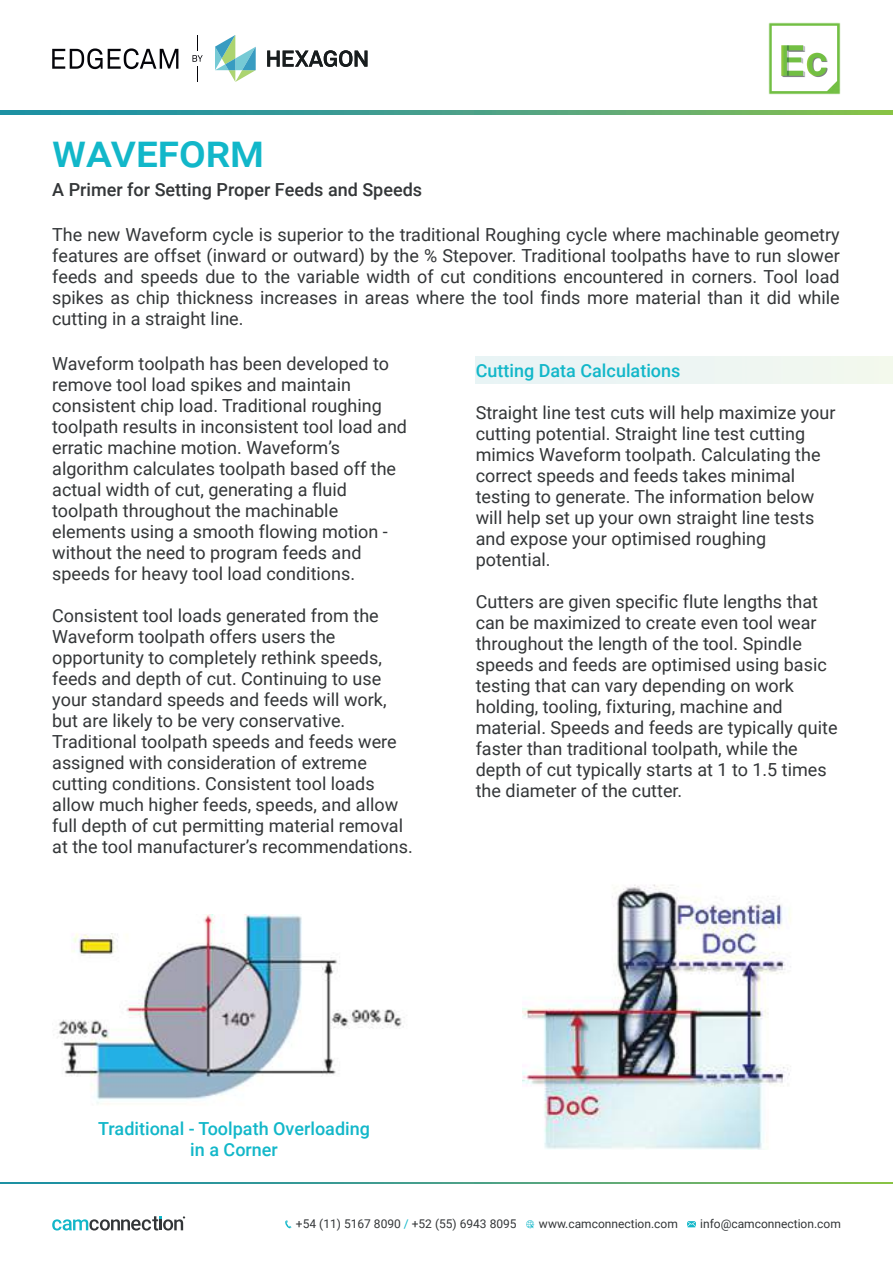
<style>
.page{position:relative;width:893px;height:1263px;background:#fff}
.page>*{position:absolute;margin:0;border:0;box-sizing:border-box;transform-origin:0 0}
.t1{font:500 45px "Roboto";color:#12b7c9}
.t2{font:18px/21px "Roboto";color:#333638}
.t3{font:500 18px/21px "Roboto";color:#12b7c9;text-align:center}
.t4{font:500 18px "Roboto";color:#333638}
.t5{font:12px "Roboto";color:#333638}
.s1{color:#12b7c9}
</style>
<div class="page">
<div style="left:476px;top:356px;width:417px;height:27px;background:#edf5f3"></div>
<svg style="left:0;top:110px;width:893px;height:4px;background:#4ca382"></svg>
<svg style="left:0;top:1182px;width:893px;height:1px"></svg>
<img style="left:768px;top:23px;width:72px;height:72px">
<img style="left:57px;top:915px;width:348px;height:189px">
<img style="left:522px;top:884px;width:269px;height:265px">
<svg style="left:52px;top:48px;width:126px;height:21px"></svg>
<svg style="left:192px;top:35px;width:11px;height:47px"></svg>
<svg style="left:267px;top:50px;width:100px;height:17px"></svg>
<svg style="left:215px;top:35px;width:41px;height:47px"></svg>
<svg style="left:52px;top:1216px;width:133px;height:14px"></svg>
<svg style="left:285px;top:1220px;width:6px;height:8px"></svg>
<svg style="left:687px;top:1221px;width:9px;height:6px"></svg>
<svg style="left:526px;top:1220px;width:8px;height:8px"></svg>
<h1 class="t1" style="left:52px;top:120px;width:213px">WAVEFORM</h1>
<p class="t4" style="left:52px;top:177px;width:371px">A Primer for Setting Proper Feeds and Speeds</p>
<p class="t2" style="left:52px;top:224px;width:789px;text-align:justify">The new Waveform cycle is superior to the traditional Roughing cycle where machinable geometry features are offset (inward or outward) by the % Stepover. Traditional toolpaths have to run slower feeds and speeds due to the variable width of cut conditions encountered in corners. Tool load spikes as chip thickness increases in areas where the tool finds more material than it did while cutting in a straight line.</p>
<p class="t2" style="left:52px;top:352px;width:356px">Waveform toolpath has been developed to remove tool load spikes and maintain consistent chip load. Traditional roughing toolpath results in inconsistent tool load and erratic machine motion. Waveform’s algorithm calculates toolpath based off the actual width of cut, generating a fluid toolpath throughout the machinable elements using a smooth flowing motion - without the need to program feeds and speeds for heavy tool load conditions.</p>
<p class="t2" style="left:52px;top:604px;width:362px">Consistent tool loads generated from the Waveform toolpath offers users the opportunity to completely rethink speeds, feeds and depth of cut. Continuing to use your standard speeds and feeds will work, but are likely to be very conservative.<br>Traditional toolpath speeds and feeds were assigned with consideration of extreme cutting conditions. Consistent tool loads allow much higher feeds, speeds, and allow full depth of cut permitting material removal at the tool manufacturer’s recommendations.</p>
<p class="t3" style="left:476px;top:360px;width:206px">Cutting Data Calculations</p>
<p class="t2" style="left:476px;top:402px;width:361px">Straight line test cuts will help maximize your cutting potential. Straight line test cutting mimics Waveform toolpath. Calculating the correct speeds and feeds takes minimal testing to generate. The information below will help set up your own straight line tests and expose your optimised roughing potential.</p>
<p class="t2" style="left:476px;top:591px;width:363px">Cutters are given specific flute lengths that can be maximized to create even tool wear throughout the length of the tool. Spindle speeds and feeds are optimised using basic testing that can vary depending on work holding, tooling, fixturing, machine and material. Speeds and feeds are typically quite faster than traditional toolpath, while the depth of cut typically starts at 1 to 1.5 times the diameter of the cutter.</p>
<p class="t3" style="left:98px;top:1117px;width:273px">Traditional - Toolpath Overloading in a Corner</p>
<p class="t5" style="left:296px;top:1215px;width:222px">+54 (11) 5167 8090 <span class="s1">/</span> +52 (55) 6943 8095</p>
<p class="t5" style="left:539px;top:1215px;width:140px">www.camconnection.com</p>
<p class="t5" style="left:700px;top:1215px;width:142px">info@camconnection.com</p>
</div>
